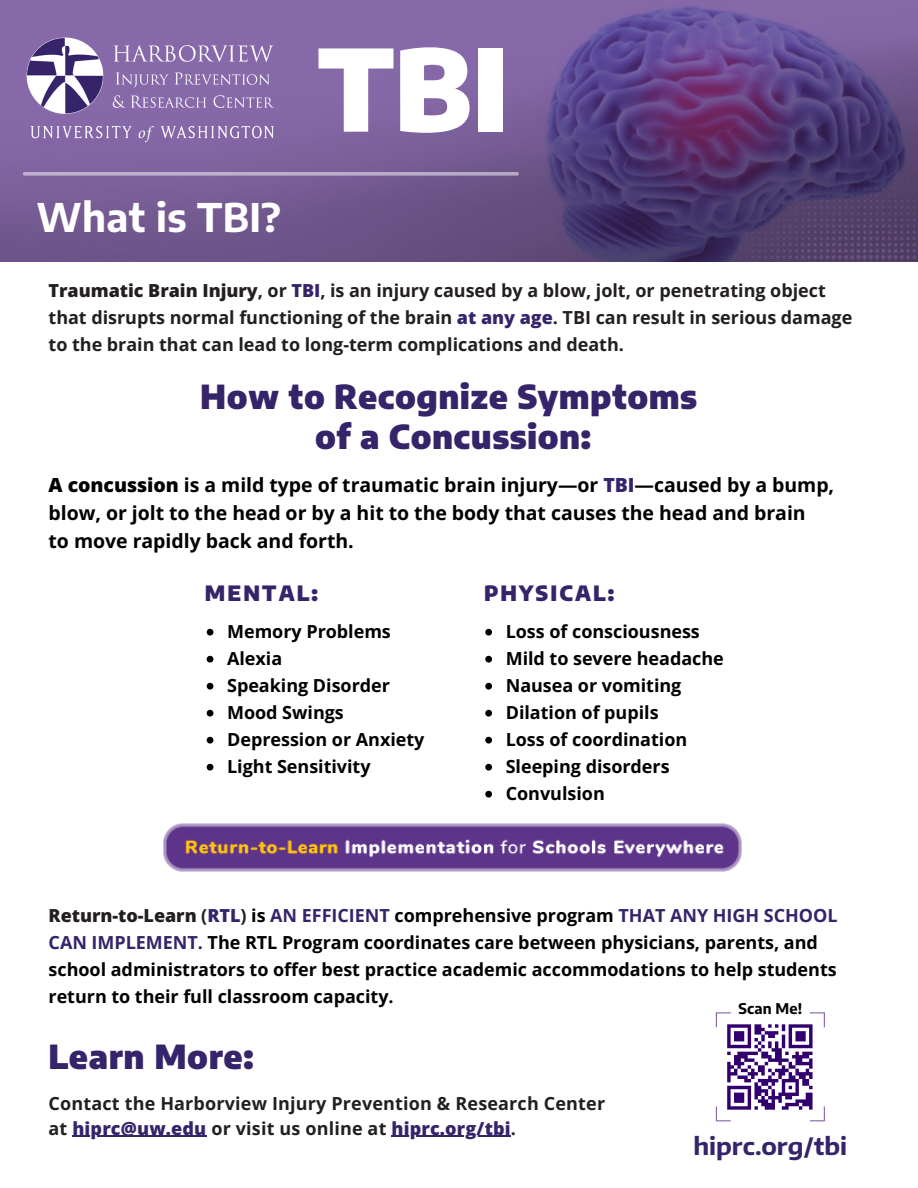
<style>
.page{position:relative;width:918px;height:1188px;background:#fff}
.page>*{position:absolute;margin:0;border:0;box-sizing:border-box;transform-origin:0 0}
.t1{font:900 112.5px "Encode Sans";color:#fff}
.t2{font:700 39.3px "Encode Sans";letter-spacing:.01em;color:#fff}
.t3{font:900 33px/39.3px "Encode Sans";letter-spacing:.015em;color:#35246a;text-align:center}
.t4{font:700 24px "Encode Sans Normal";letter-spacing:-.005em;color:#35246a}
.t5{font:900 21px "Encode Sans";letter-spacing:.1em;color:#35246a}
.t6{font:700 19.5px/28.2px "Open Sans";color:#000}
.t7{font:700 18px/27px "Open Sans";color:#000}
.t8{font:700 18px/27px "Open Sans";color:#231f20}
.t9{font:700 14.7px "Encode Sans";letter-spacing:.01em;color:#000}
.s1{font-weight:800}
.s2{font-weight:800;color:#35246a}
.s3{font-weight:800;color:#231f20}
.s4{color:#231f20}
.s5{color:#35246a}
</style>
<div class="page">
<svg style="left:716px;top:1012px;width:109px;height:109px"></svg>
<img style="left:163px;top:823px;width:579px;height:49px">
<img style="left:0;top:0;width:918px;height:262px">
<img style="left:19px;top:21px;width:265px;height:131px">
<hr style="left:72px;top:1136px;width:135px;height:1px;background:#35246a">
<hr style="left:391px;top:1136px;width:120px;height:1px;background:#35246a">
<svg style="left:207px;top:629px;width:6px;height:7px"></svg>
<svg style="left:207px;top:656px;width:6px;height:7px"></svg>
<svg style="left:207px;top:683px;width:6px;height:7px"></svg>
<svg style="left:207px;top:710px;width:6px;height:7px"></svg>
<svg style="left:207px;top:737px;width:6px;height:7px"></svg>
<svg style="left:207px;top:764px;width:6px;height:7px"></svg>
<svg style="left:485px;top:629px;width:7px;height:7px"></svg>
<svg style="left:485px;top:656px;width:7px;height:7px"></svg>
<svg style="left:485px;top:683px;width:7px;height:7px"></svg>
<svg style="left:485px;top:710px;width:7px;height:7px"></svg>
<svg style="left:485px;top:737px;width:7px;height:7px"></svg>
<svg style="left:485px;top:764px;width:7px;height:7px"></svg>
<svg style="left:485px;top:791px;width:7px;height:7px"></svg>
<svg style="left:23px;top:172px;width:496px;height:4px;background:#b4a5c5"></svg>
<h2 class="t2" style="left:37px;top:191px;width:245px">What is TBI?</h2>
<h1 class="t1" style="left:318px;top:16px;width:192px">TBI</h1>
<p class="t8" style="left:49px;top:277px;width:805px"><span class="s1">Traumatic Brain Injury</span>, or <span class="s2">TBI</span>, is an injury caused by a blow, jolt, or penetrating object that disrupts normal functioning of the brain <span class="s2">at any age</span>. TBI can result in serious damage to the brain that can lead to long-term complications and death.</p>
<h3 class="t3" style="left:200px;top:376px;width:499px">How to Recognize Symptoms of a Concussion:</h3>
<p class="t6" style="left:49px;top:470px;width:787px"><span class="s1">A concussion</span> is a mild type of traumatic brain injury—or <span class="s2">TBI</span>—caused by a bump, blow, or jolt to the head or by a hit to the body that causes the head and brain<br>to move rapidly back and forth.</p>
<p class="t5" style="left:205px;top:579px;width:115px">MENTAL:</p>
<p class="t5" style="left:484px;top:579px;width:132px">PHYSICAL:</p>
<p class="t7" style="left:227px;top:617px;width:199px">Memory Problems<br>Alexia<br>Speaking Disorder<br>Mood Swings<br>Depression or Anxiety<br>Light Sensitivity</p>
<p class="t7" style="left:506px;top:617px;width:220px">Loss of consciousness<br>Mild to severe headache<br>Nausea or vomiting<br>Dilation of pupils<br>Loss of coordination<br>Sleeping disorders<br>Convulsion</p>
<p class="t7" style="left:49px;top:901px;width:791px"><span class="s3">Return-to-Learn</span> <span class="s4">(</span><span class="s2">RTL</span><span class="s4">)</span> is <span class="s5">AN EFFICIENT</span> comprehensive program <span class="s5">THAT ANY HIGH SCHOOL CAN IMPLEMENT.</span> The RTL Program coordinates care between physicians, parents, and school administrators to offer best practice academic accommodations to help students return to their full classroom capacity.</p>
<p class="t9" style="left:739px;top:998px;width:65px">Scan Me!</p>
<h3 class="t3" style="left:49px;top:1036px;width:207px">Learn More:</h3>
<p class="t8" style="left:49px;top:1090px;width:558px;line-height:24.8px">Contact the Harborview Injury Prevention &amp; Research Center at <span class="s2">hiprc@uw.edu</span> or visit us online at <span class="s2">hiprc.org/tbi</span>.</p>
<h3 class="t4" style="left:694px;top:1130px;width:155px">hiprc.org/tbi</h3>
</div>
